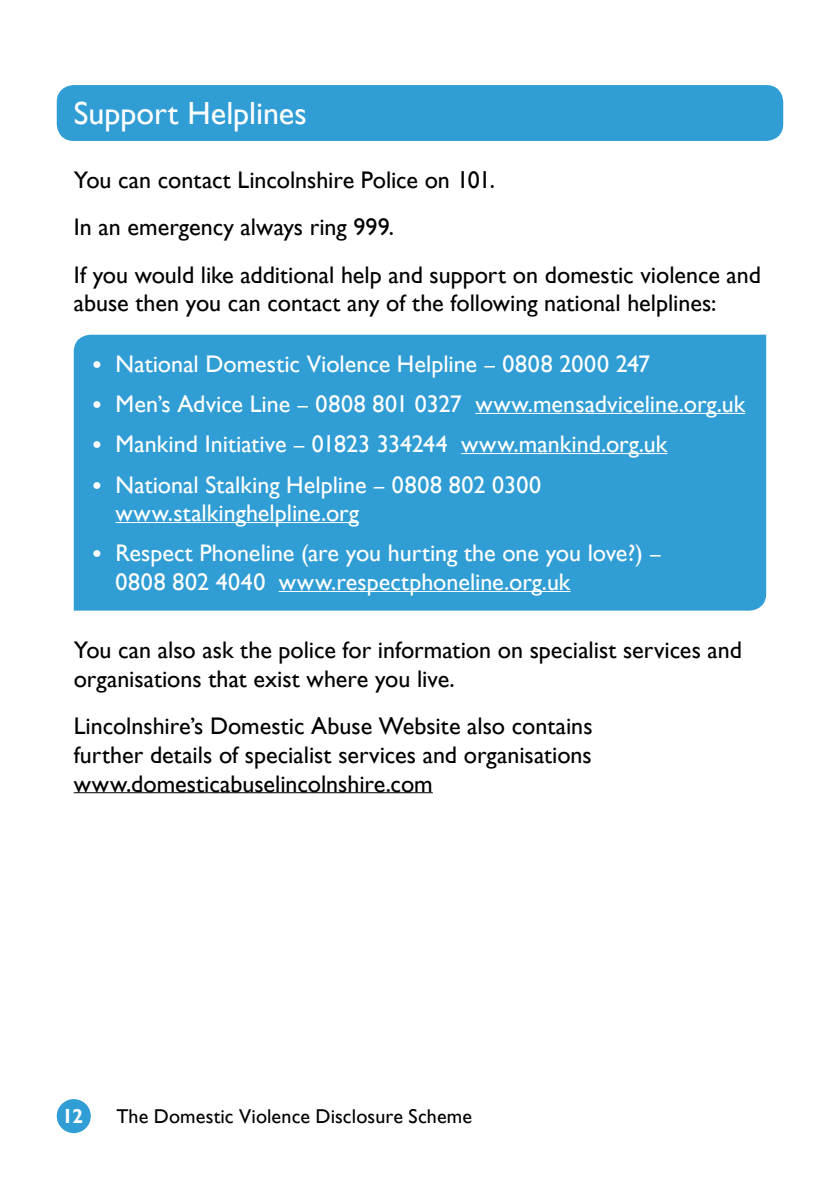
<style>
.page{position:relative;width:840px;height:1191px;background:#fff}
.page>*{position:absolute;margin:0;border:0;box-sizing:border-box;transform-origin:0 0}
.t1{font:32px "Gill Sans";color:#fff}
.t2{font:24px/28.8px "Gill Sans";color:#000}
.t3{font:24px/28.8px "Gill Sans";color:#fff}
.t4{font:20px "Gill Sans";letter-spacing:.005em;color:#000}
.t5{font:700 20px "Gill Sans";color:#fff}
.s1{font-weight:700}
</style>
<div class="page">
<div style="left:57px;top:1099px;width:34px;height:34px;background:#309ed5;border-radius:50%"></div>
<div style="left:57px;top:85px;width:725px;height:56px;background:#309ed5;border-radius:17px"></div>
<hr style="left:74px;top:792px;width:358px;height:1px;background:#000">
<div style="left:73px;top:334px;width:693px;height:277px;background:#309ed5"></div>
<h1 class="t1" style="left:74px;top:94px;width:234px">Support Helplines</h1>
<p class="t2" style="left:74px;top:156px;width:688px;line-height:47.2px">You can contact Lincolnshire Police on 101.<br>In an emergency always ring 999.<br>If you would like additional help and support on domestic violence and</p>
<p class="t2" style="left:74px;top:289px;width:643px">abuse then you can contact any of the following national helplines:</p>
<p class="t3" style="left:93px;top:350px;width:558px"><span class="s1">•</span> National Domestic Violence Helpline – 0808 2000 247</p>
<p class="t3" style="left:93px;top:390px;width:653px"><span class="s1">•</span> Men’s Advice Line – 0808 801 0327 www.mensadviceline.org.uk</p>
<p class="t3" style="left:93px;top:430px;width:575px"><span class="s1">•</span> Mankind Initiative – 01823 334244 www.mankind.org.uk</p>
<p class="t3" style="left:115px;top:470px;width:427px;text-indent:-23px"><span class="s1">•</span> National Stalking Helpline – 0808 802 0300 www.stalkinghelpline.org</p>
<p class="t3" style="left:115px;top:539px;width:547px;text-indent:-23px"><span class="s1">•</span> Respect Phoneline (are you hurting the one you love?) –<br>0808 802 4040 www.respectphoneline.org.uk</p>
<p class="t2" style="left:74px;top:635px;width:669px">You can also ask the police for information on specialist services and organisations that exist where you live.</p>
<p class="t2" style="left:74px;top:711px;width:520px;text-align:justify">Lincolnshire’s Domestic Abuse Website also contains further details of specialist services and organisations www.domesticabuselincolnshire.com</p>
<p class="t5" style="left:62px;top:1104px;width:22px">12</p>
<p class="t4" style="left:116px;top:1104px;width:357px">The Domestic Violence Disclosure Scheme</p>
</div>
